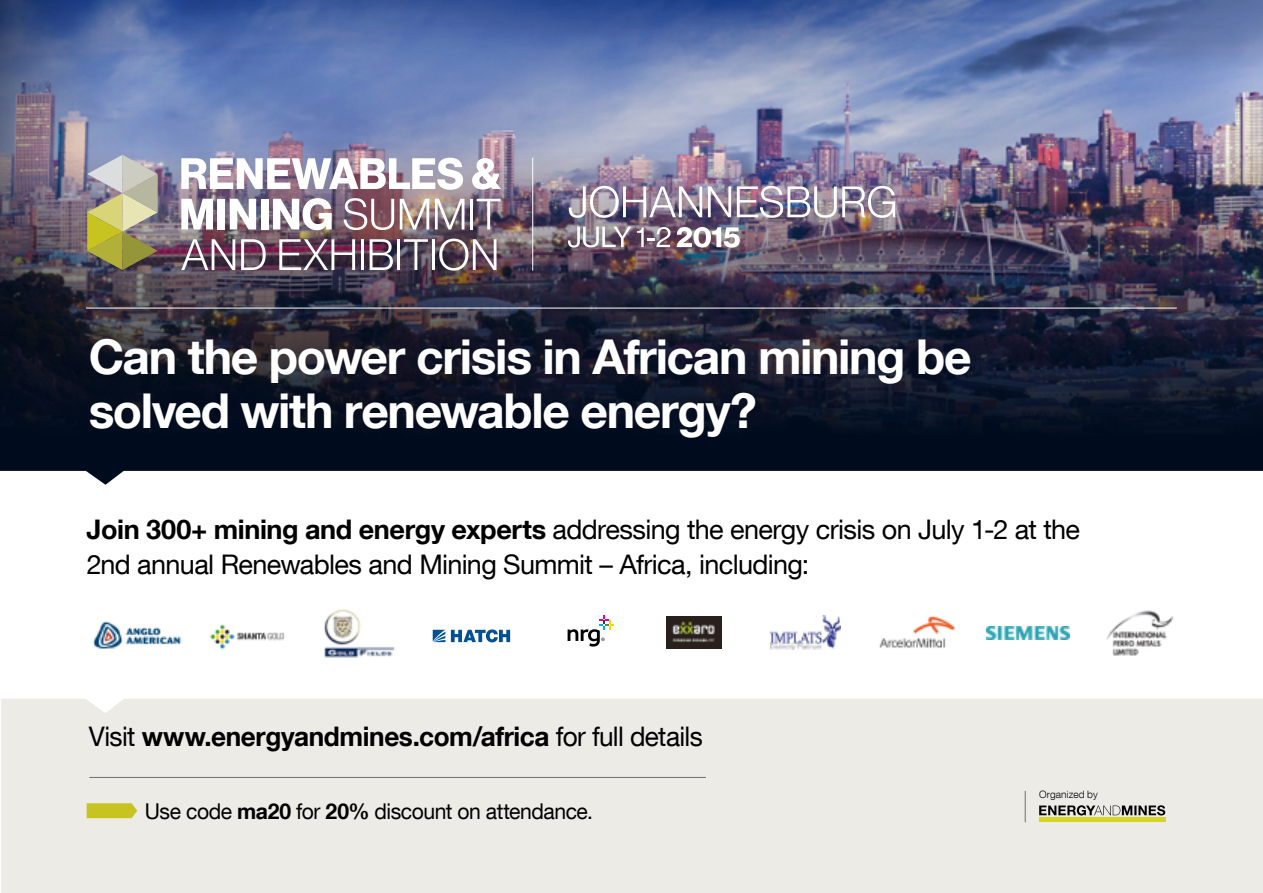
<style>
.page{position:relative;width:1263px;height:893px;background:#fff}
.page>*{position:absolute;margin:0;border:0;box-sizing:border-box;transform-origin:0 0}
.t1{font:700 48px/54px "Helvetica Neue LT Com";letter-spacing:-.03em;color:#fff}
.t2{font:27px/35.4px "Helvetica Neue LT Com";letter-spacing:-.025em;color:#000}
.t3{font:700 27px "Helvetica Neue LT Com";letter-spacing:-.015em;color:#000}
.t4{font:21.75px "Helvetica Neue LT Com";letter-spacing:-.02em;color:#000}
.t5{font:300 10.2px "Helvetica Neue LT Com";letter-spacing:.01em;color:#000}
.s1{font-weight:700}
.s2{font-weight:400}
</style>
<div class="page">
<div style="left:0;top:0;width:1263px;height:485px;background:#000;opacity:.75"></div>
<div style="left:1px;top:699px;width:1262px;height:194px;background:#edebe6"></div>
<svg style="left:433px;top:630px;width:12px;height:12px"></svg>
<svg style="left:451px;top:629px;width:59px;height:13px"></svg>
<svg style="left:568px;top:615px;width:46px;height:32px"></svg>
<img style="left:987px;top:627px;width:83px;height:13px">
<img style="left:93px;top:621px;width:89px;height:28px">
<img style="left:209px;top:624px;width:76px;height:26px">
<img style="left:324px;top:609px;width:71px;height:49px">
<img style="left:666px;top:617px;width:56px;height:32px">
<img style="left:771px;top:616px;width:69px;height:33px">
<img style="left:879px;top:616px;width:77px;height:32px">
<img style="left:1106px;top:610px;width:68px;height:46px">
<hr style="left:1039px;top:818px;width:126px;height:4px;background:#d6d525">
<svg style="left:1039px;top:805px;width:126px;height:10px"></svg>
<svg style="left:87px;top:803px;width:50px;height:15px"></svg>
<hr style="left:1025px;top:791px;width:1px;height:31px;background:#6d6e71">
<hr style="left:89px;top:777px;width:617px;height:1px;background:#6d6e71">
<img style="left:0;top:113px;width:922px;height:196px">
<hr style="left:86px;top:308px;width:1091px;height:1px;background:#fff">
<h1 class="t1" style="left:89px;top:328px;width:884px">Can the power crisis in African mining be solved with renewable energy?</h1>
<p class="t2" style="left:87px;top:511px;width:995px"><span class="s1">Join 300+ mining and energy experts</span> addressing the energy crisis on July 1-2 at the<br>2nd annual Renewables and Mining Summit – Africa, including:</p>
<p class="t3" style="left:89px;top:719px;width:616px"><span class="s2">Visit</span> www.energyandmines.com/africa <span class="s2">for full details</span></p>
<p class="t4" style="left:145px;top:798px;width:450px">Use code <span class="s1">ma20</span> for <span class="s1">20%</span> discount on attendance.</p>
<p class="t5" style="left:1039px;top:788px;width:60px">Organized by</p>
</div>
